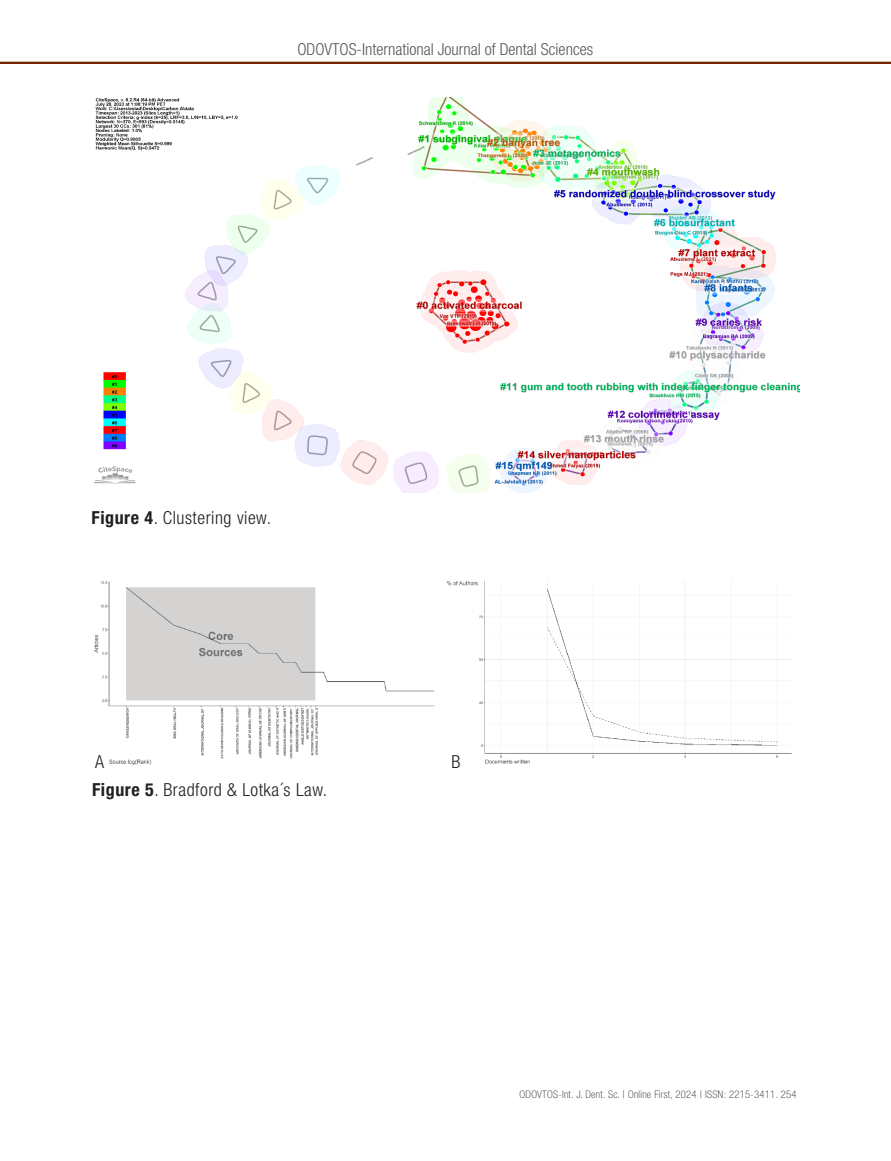
<style>
.page{position:relative;width:891px;height:1161px;background:#fff}
.page>*{position:absolute;margin:0;border:0;box-sizing:border-box;transform-origin:0 0}
.fuentes_de_tablas{font:300 condensed 18px "Helvetica Neue LT Std";letter-spacing:.03em;color:#231f20}
.t1{font:300 condensed 16.5px "Helvetica Neue LT Std";color:#57585a}
.t2{font:100 condensed 10.5px "Helvetica Neue LT Std";letter-spacing:.03em;color:#231f20}
.s1{font-weight:700}
</style>
<div class="page">
<hr style="left:0;top:62px;width:891px;height:2px;background:#782400">
<img style="left:94px;top:98px;width:706px;height:395px">
<img style="left:94px;top:581px;width:698px;height:184px">
<h2 class="t1" style="left:297px;top:40px;width:297px">ODOVTOS-International Journal of Dental Sciences</h2>
<p class="fuentes_de_tablas" style="left:91px;top:508px;width:181px"><span class="s1">Figure 4</span>. Clustering view.</p>
<p class="fuentes_de_tablas" style="left:95px;top:752px;width:10px">A</p>
<p class="fuentes_de_tablas" style="left:452px;top:752px;width:10px">B</p>
<p class="fuentes_de_tablas" style="left:92px;top:779px;width:237px"><span class="s1">Figure 5</span>. Bradford &amp; Lotka´s Law.</p>
<p class="t2" style="left:520px;top:1088px;width:278px">ODOVTOS-Int. J. Dent. Sc. | Online First, 2024 | ISSN: 2215-3411. 254</p>
</div>
